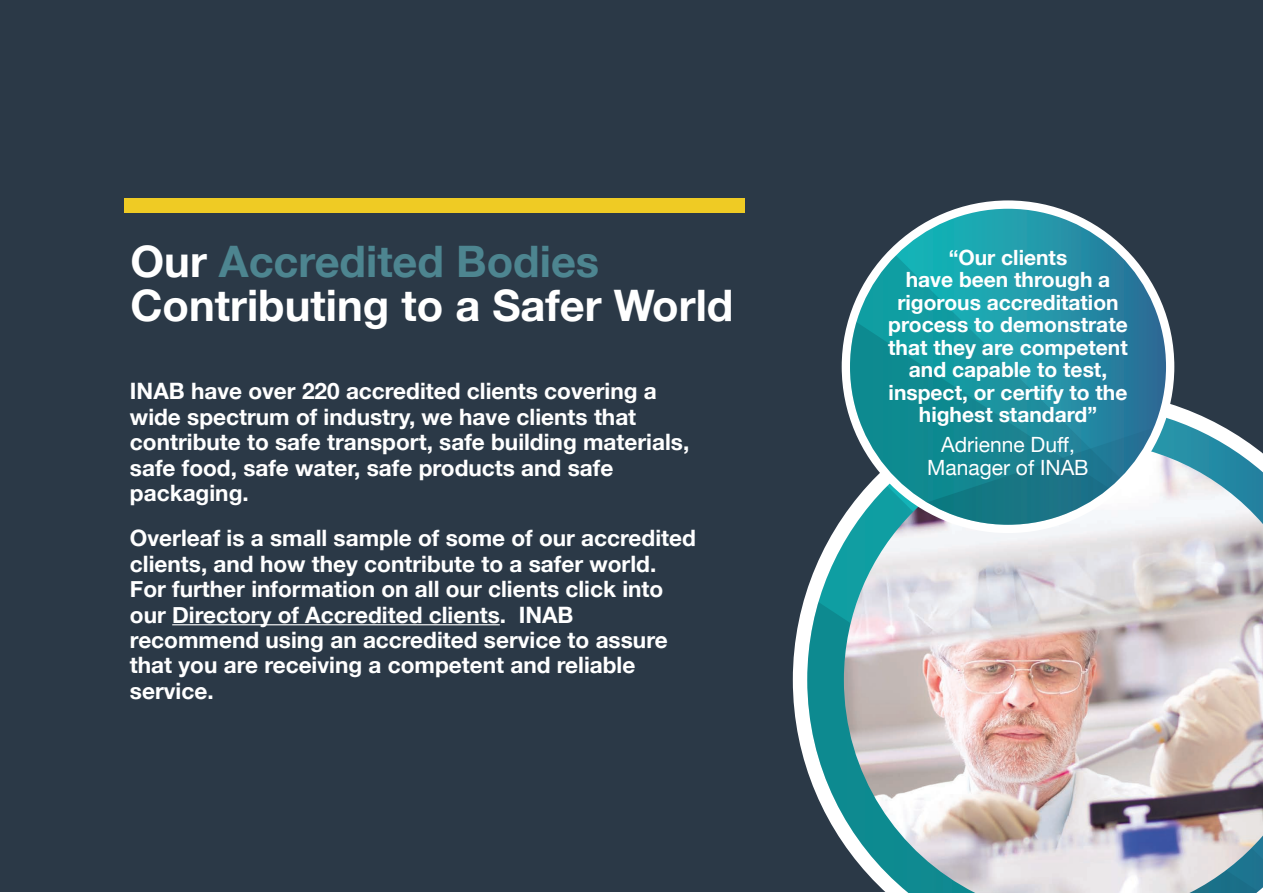
<style>
.page{position:relative;width:1263px;height:893px;background:#fff}
.page>*{position:absolute;margin:0;border:0;box-sizing:border-box;transform-origin:0 0}
.t1{font:700 43.35px/43.7px "Helvetica Neue";color:#fff}
.t2{font:700 22.65px/25.3px "Helvetica Neue";color:#fff}
.t3{font:700 21px/22.5px "Helvetica Neue";color:#fff;text-align:center}
.t4{font:21px/22.5px "Helvetica Neue";color:#fff;text-align:center}
.s1{color:#4d8590}
</style>
<div class="page">
<div style="left:0;top:0;width:1263px;height:892px;background:#2b3947"></div>
<svg style="left:793px;top:390px;width:381px;height:379px"></svg>
<svg style="left:807px;top:405px;width:439px;height:183px"></svg>
<svg style="left:807px;top:588px;width:37px;height:188px;background:#329da2"></svg>
<svg style="left:809px;top:776px;width:35px;height:68px"></svg>
<img style="left:844px;top:441px;width:419px;height:452px">
<hr style="left:172px;top:624px;width:328px;height:1px;background:#fff">
<div style="left:124px;top:198px;width:621px;height:14px;background:#efcb24"></div>
<div style="left:842px;top:200px;width:332px;height:333px;background:#fff;border-radius:50%"></div>
<svg style="left:850px;top:209px;width:316px;height:105px"></svg>
<svg style="left:850px;top:314px;width:316px;height:108px;background:#208f9f"></svg>
<svg style="left:850px;top:422px;width:316px;height:103px;background:#4a98a4"></svg>
<h1 class="t1" style="left:130px;top:241px;width:604px">Our <span class="s1">Accredited Bodies<br></span>Contributing to a Safer World</h1>
<p class="t3" style="left:888px;top:247px;width:241px">“Our clients<br>have been through a rigorous accreditation process to demonstrate that they are competent and capable to test, inspect, or certify to the highest standard”</p>
<p class="t4" style="left:927px;top:435px;width:163px">Adrienne Duff,<br>Manager of INAB</p>
<p class="t2" style="left:130px;top:379px;width:561px">INAB have over 220 accredited clients covering a wide spectrum of industry, we have clients that contribute to safe transport, safe building materials, safe food, safe water, safe products and safe packaging.</p>
<p class="t2" style="left:130px;top:526px;width:567px">Overleaf is a small sample of some of our accredited clients, and how they contribute to a safer world.<br>For further information on all our clients click into our Directory of Accredited clients. INAB recommend using an accredited service to assure that you are receiving a competent and reliable service.</p>
</div>
